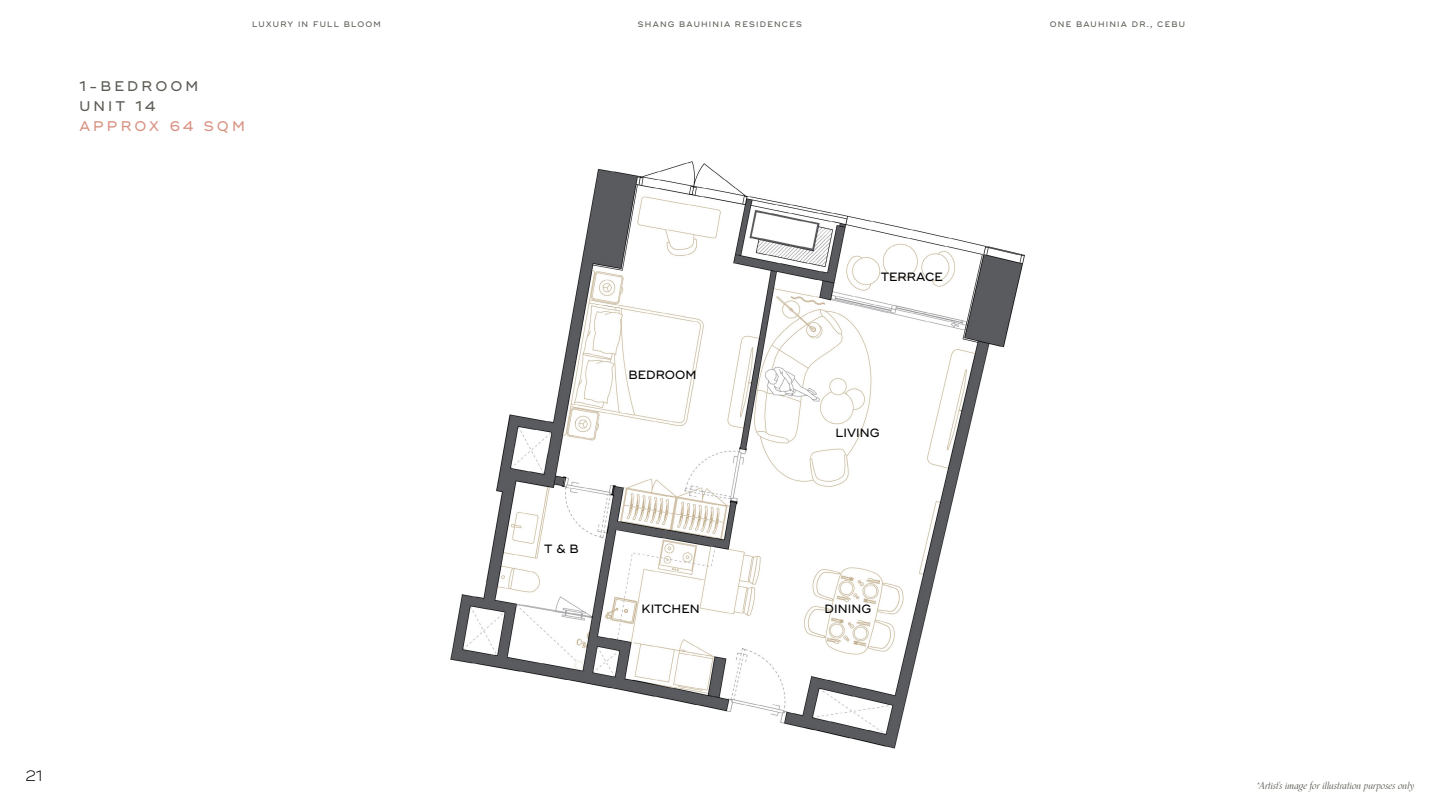
<style>
.page{position:relative;width:1440px;height:810px;background:#fff}
.page>*{position:absolute;margin:0;border:0;box-sizing:border-box;transform-origin:0 0}
.t1{font:300 15px "Ridley Grotesk";color:#000}
.t2{font:500 14px/20px "Ridley Grotesk";letter-spacing:.22em;color:#5c5a53}
.t3{font:500 14px "Ridley Grotesk";letter-spacing:.22em;color:#d89282}
.t4{font:500 12px "Ridley Grotesk";color:#000}
.t5{font:italic 10px "Orpheus Pro";color:#5c5a53}
.t6{font:500 8px "Ridley Grotesk";letter-spacing:.15em;color:#5c5a53}
</style>
<div class="page">
<img style="left:448px;top:161px;width:577px;height:588px">
<p class="t6" style="left:252px;top:19px;width:130px">LUXURY IN FULL BLOOM</p>
<p class="t6" style="left:638px;top:19px;width:166px">SHANG BAUHINIA RESIDENCES</p>
<p class="t6" style="left:1050px;top:19px;width:137px">ONE BAUHINIA DR., CEBU</p>
<h2 class="t2" style="left:79px;top:76px;width:121px">1-BEDROOM<br>UNIT 14</h2>
<h2 class="t3" style="left:79px;top:117px;width:167px">APPROX 64 SQM</h2>
<h3 class="t4" style="left:544px;top:541px;width:36px">T &amp; B</h3>
<h3 class="t4" style="left:628px;top:368px;width:70px">BEDROOM</h3>
<h3 class="t4" style="left:881px;top:270px;width:63px">TERRACE</h3>
<h3 class="t4" style="left:835px;top:426px;width:46px">LIVING</h3>
<h3 class="t4" style="left:641px;top:602px;width:60px">KITCHEN</h3>
<h3 class="t4" style="left:824px;top:602px;width:48px">DINING</h3>
<h1 class="t1" style="left:25px;top:767px;width:19px">21</h1>
<p class="t5" style="left:1256px;top:777px;width:159px">*Artist's image for illustration purposes only</p>
</div>
